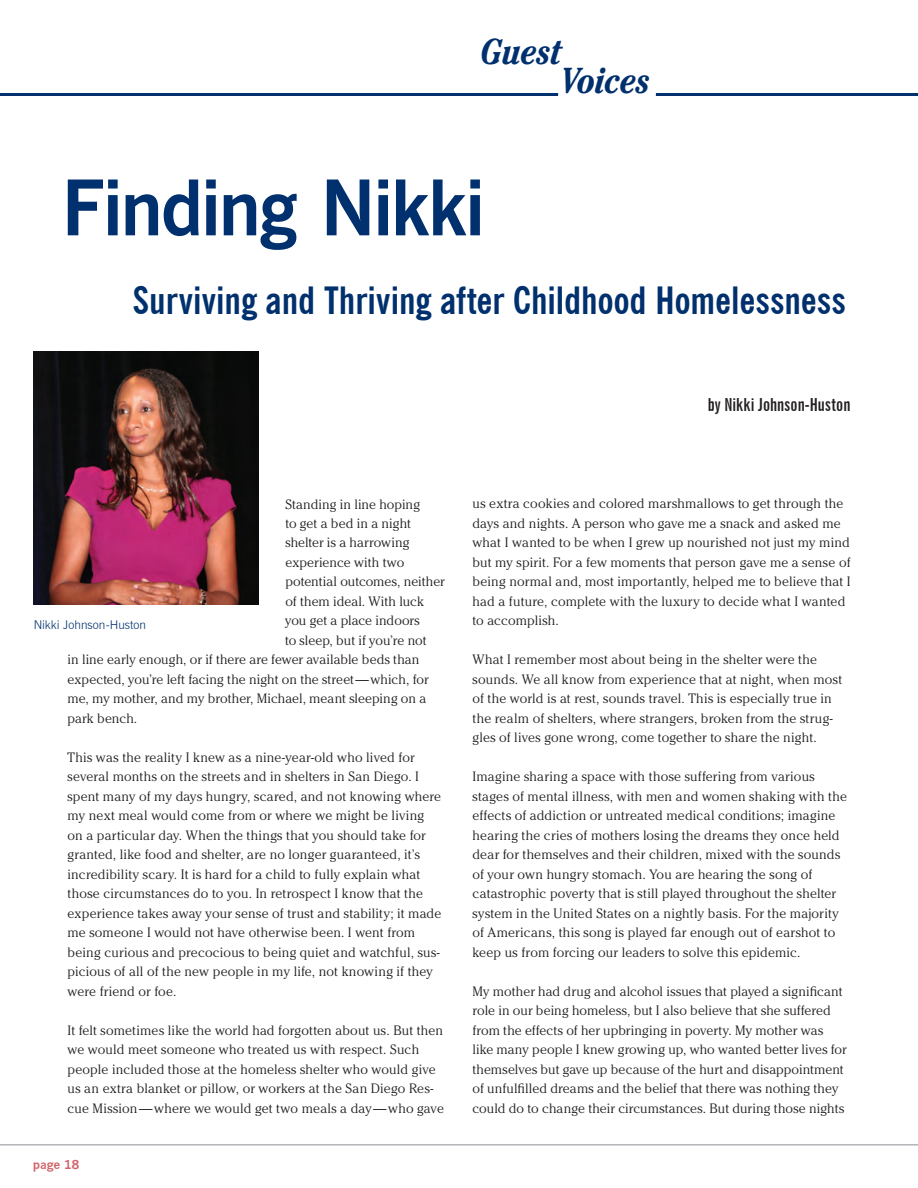
<style>
.page{position:relative;width:918px;height:1188px;background:#fff}
.page>*{position:absolute;margin:0;border:0;box-sizing:border-box;transform-origin:0 0}
.TOC_1{font:700 76.8px "News Gothic BT";letter-spacing:-.025em;color:#00306d}
.head_1{font:700 condensed 37.5px "News Gothic BT";letter-spacing:.005em;color:#00306d}
.t1{font:italic 700 condensed 36px/29.4px "Cheltenham Std";letter-spacing:-.01em;color:#00306d}
.author{font:700 extra-condensed 18px "News Gothic BT";letter-spacing:.005em;color:#231f20}
.body_2{font:300 13.5px/19.5px "Cheltenham Std";letter-spacing:.01em;color:#231f20}
.t2{font:300 12px "News Gothic BT";color:#00306d}
.p__left{font:700 12px "News Gothic";color:#d3636a}
</style>
<div class="page">
<img style="left:34px;top:351px;width:224px;height:254px">
<hr style="left:0;top:1144px;width:918px;height:2px;background:#b4b3b7">
<hr style="left:656px;top:93px;width:262px;height:3px;background:#00306d">
<hr style="left:0;top:93px;width:558px;height:3px;background:#00306d">
<h3 class="t1" style="left:562px;top:36px;width:90px;text-indent:-81px">Guest<br>Voices</h3>
<p class="TOC_1" style="left:62px;top:161px;width:425px">Finding Nikki</p>
<p class="head_1" style="left:133px;top:277px;width:715px">Surviving and Thriving after Childhood Homelessness</p>
<p class="author" style="left:708px;top:394px;width:144px">by Nikki Johnson-Huston</p>
<p class="body_2" style="left:285px;top:494px;width:136px">Standing in line hoping</p>
<p class="body_2" style="left:285px;top:514px;width:127px">to get a bed in a night</p>
<p class="body_2" style="left:285px;top:533px;width:126px">shelter is a harrowing</p>
<p class="body_2" style="left:285px;top:552px;width:120px">experience with two</p>
<p class="body_2" style="left:285px;top:572px;width:161px">potential outcomes, neither</p>
<p class="body_2" style="left:285px;top:591px;width:140px">of them ideal. With luck</p>
<p class="body_2" style="left:285px;top:611px;width:136px">you get a place indoors</p>
<p class="body_2" style="left:285px;top:630px;width:143px">to sleep, but if you’re not</p>
<p class="body_2" style="left:68px;top:650px;width:354px">in line early enough, or if there are fewer available beds than</p>
<p class="body_2" style="left:68px;top:669px;width:363px">expected, you’re left facing the night on the street—which, for</p>
<p class="body_2" style="left:68px;top:689px;width:360px">me, my mother, and my brother, Michael, meant sleeping on a</p>
<p class="body_2" style="left:68px;top:708px;width:71px">park bench.</p>
<p class="body_2" style="left:68px;top:747px;width:375px">This was the reality I knew as a nine-year-old who lived for several months on the streets and in shelters in San Diego. I spent many of my days hungry, scared, and not knowing where my next meal would come from or where we might be living on a particular day. When the things that you should take for granted, like food and shelter, are no longer guaranteed, it’s incredibility scary. It is hard for a child to fully explain what those circumstances do to you. In retrospect I know that the experience takes away your sense of trust and stability; it made me someone I would not have otherwise been. I went from being curious and precocious to being quiet and watchful, sus&shy;picious of all of the new people in my life, not knowing if they were friend or foe.</p>
<p class="body_2" style="left:68px;top:1020px;width:378px">It felt sometimes like the world had forgotten about us. But then we would meet someone who treated us with respect. Such people included those at the homeless shelter who would give us an extra blanket or pillow, or workers at the San Diego Res&shy;cue Mission—where we would get two meals a day—who gave</p>
<p class="t2" style="left:34px;top:617px;width:114px">Nikki Johnson-Huston</p>
<p class="p__left" style="left:33px;top:1157px;width:48px">page 18</p>
<p class="body_2" style="left:473px;top:494px;width:380px">us extra cookies and colored marshmallows to get through the days and nights. A person who gave me a snack and asked me what I wanted to be when I grew up nourished not just my mind but my spirit. For a few moments that person gave me a sense of being normal and, most importantly, helped me to believe that I had a future, complete with the luxury to decide what I wanted to accomplish.</p>
<p class="body_2" style="left:473px;top:650px;width:371px">What I remember most about being in the shelter were the sounds. We all know from experience that at night, when most of the world is at rest, sounds travel. This is especially true in the realm of shelters, where strangers, broken from the strug&shy;gles of lives gone wrong, come together to share the night.</p>
<p class="body_2" style="left:473px;top:767px;width:376px">Imagine sharing a space with those suffering from various stages of mental illness, with men and women shaking with the effects of addiction or untreated medical conditions; imagine hearing the cries of mothers losing the dreams they once held dear for themselves and their children, mixed with the sounds of your own hungry stomach. You are hearing the song of catastrophic poverty that is still played throughout the shelter system in the United States on a nightly basis. For the majority of Americans, this song is played far enough out of earshot to keep us from forcing our leaders to solve this epidemic.</p>
<p class="body_2" style="left:473px;top:981px;width:376px">My mother had drug and alcohol issues that played a significant role in our being homeless, but I also believe that she suffered from the effects of her upbringing in poverty. My mother was like many people I knew growing up, who wanted better lives for themselves but gave up because of the hurt and disappointment of unfulfilled dreams and the belief that there was nothing they could do to change their circumstances. But during those nights</p>
</div>
